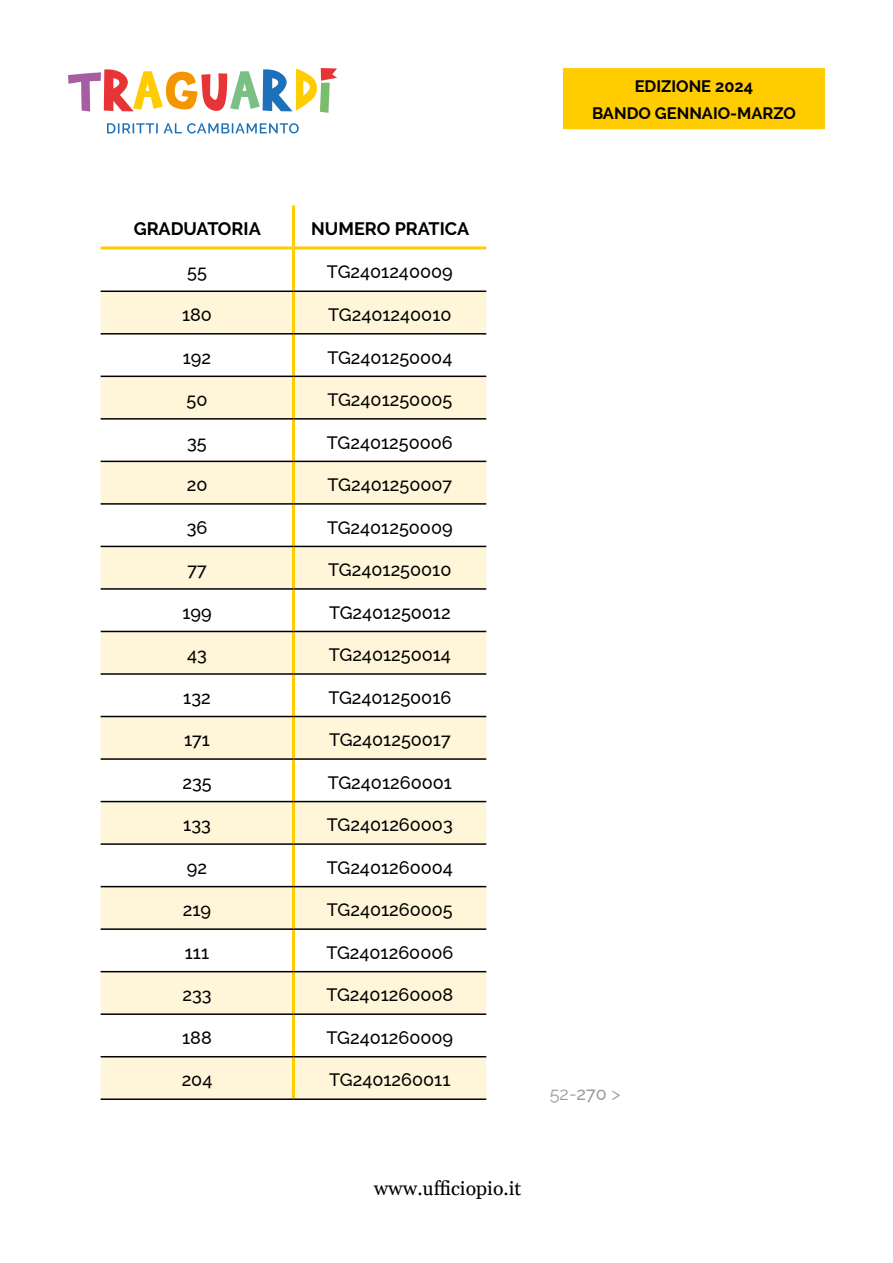
<style>
.page{position:relative;width:893px;height:1263px;background:#fff}
.page>*{position:absolute;margin:0;border:0;box-sizing:border-box;transform-origin:0 0}
.t1{font:19.5px "Gelasio";color:#000}
.t2{font:100 18px "Raleway";color:#000}
.t3{font:700 18px "Raleway";color:#000}
.t4{font:18px "Raleway";color:#9d9d9c}
.t5{font:700 16.5px/27px "Raleway";color:#000;text-align:center}
.s1{font-weight:100}
</style>
<div class="page">
<div style="left:563px;top:68px;width:262px;height:61px;background:#fc0"></div>
<svg style="left:68px;top:68px;width:269px;height:45px"></svg>
<svg style="left:107px;top:123px;width:192px;height:10px"></svg>
<svg style="left:101px;top:292px;width:385px;height:806px;fill:#fff5d8"></svg>
<hr style="left:292px;top:205px;width:3px;height:41px;background:#fc0">
<hr style="left:292px;top:249px;width:3px;height:41px;background:#fc0">
<hr style="left:292px;top:292px;width:3px;height:41px;background:#fc0">
<hr style="left:292px;top:335px;width:3px;height:41px;background:#fc0">
<hr style="left:292px;top:377px;width:3px;height:41px;background:#fc0">
<hr style="left:292px;top:420px;width:3px;height:41px;background:#fc0">
<hr style="left:292px;top:462px;width:3px;height:41px;background:#fc0">
<hr style="left:292px;top:505px;width:3px;height:41px;background:#fc0">
<hr style="left:292px;top:547px;width:3px;height:41px;background:#fc0">
<hr style="left:292px;top:590px;width:3px;height:41px;background:#fc0">
<hr style="left:292px;top:632px;width:3px;height:41px;background:#fc0">
<hr style="left:292px;top:675px;width:3px;height:41px;background:#fc0">
<hr style="left:292px;top:717px;width:3px;height:41px;background:#fc0">
<hr style="left:292px;top:760px;width:3px;height:41px;background:#fc0">
<hr style="left:292px;top:802px;width:3px;height:41px;background:#fc0">
<hr style="left:292px;top:845px;width:3px;height:41px;background:#fc0">
<hr style="left:292px;top:887px;width:3px;height:41px;background:#fc0">
<hr style="left:292px;top:930px;width:3px;height:41px;background:#fc0">
<hr style="left:292px;top:972px;width:3px;height:41px;background:#fc0">
<hr style="left:292px;top:1015px;width:3px;height:41px;background:#fc0">
<hr style="left:292px;top:1057px;width:3px;height:41px;background:#fc0">
<hr style="left:101px;top:290px;width:192px;height:2px;background:#000">
<hr style="left:293px;top:290px;width:193px;height:2px;background:#000">
<hr style="left:101px;top:333px;width:192px;height:2px;background:#000">
<hr style="left:293px;top:333px;width:193px;height:2px;background:#000">
<hr style="left:101px;top:376px;width:192px;height:1px;background:#000">
<hr style="left:293px;top:376px;width:193px;height:1px;background:#000">
<hr style="left:101px;top:418px;width:192px;height:2px;background:#000">
<hr style="left:293px;top:418px;width:193px;height:2px;background:#000">
<hr style="left:101px;top:461px;width:192px;height:1px;background:#000">
<hr style="left:293px;top:461px;width:193px;height:1px;background:#000">
<hr style="left:101px;top:503px;width:192px;height:2px;background:#000">
<hr style="left:293px;top:503px;width:193px;height:2px;background:#000">
<hr style="left:101px;top:546px;width:192px;height:1px;background:#000">
<hr style="left:293px;top:546px;width:193px;height:1px;background:#000">
<hr style="left:101px;top:588px;width:192px;height:2px;background:#000">
<hr style="left:293px;top:588px;width:193px;height:2px;background:#000">
<hr style="left:101px;top:631px;width:192px;height:1px;background:#000">
<hr style="left:293px;top:631px;width:193px;height:1px;background:#000">
<hr style="left:101px;top:673px;width:192px;height:2px;background:#000">
<hr style="left:293px;top:673px;width:193px;height:2px;background:#000">
<hr style="left:101px;top:716px;width:192px;height:1px;background:#000">
<hr style="left:293px;top:716px;width:193px;height:1px;background:#000">
<hr style="left:101px;top:758px;width:192px;height:2px;background:#000">
<hr style="left:293px;top:758px;width:193px;height:2px;background:#000">
<hr style="left:101px;top:801px;width:192px;height:1px;background:#000">
<hr style="left:293px;top:801px;width:193px;height:1px;background:#000">
<hr style="left:101px;top:843px;width:192px;height:2px;background:#000">
<hr style="left:293px;top:843px;width:193px;height:2px;background:#000">
<hr style="left:101px;top:886px;width:192px;height:1px;background:#000">
<hr style="left:293px;top:886px;width:193px;height:1px;background:#000">
<hr style="left:101px;top:928px;width:192px;height:2px;background:#000">
<hr style="left:293px;top:928px;width:193px;height:2px;background:#000">
<hr style="left:101px;top:971px;width:192px;height:1px;background:#000">
<hr style="left:293px;top:971px;width:193px;height:1px;background:#000">
<hr style="left:101px;top:1013px;width:192px;height:2px;background:#000">
<hr style="left:293px;top:1013px;width:193px;height:2px;background:#000">
<hr style="left:101px;top:1056px;width:192px;height:1px;background:#000">
<hr style="left:293px;top:1056px;width:193px;height:1px;background:#000">
<hr style="left:101px;top:1098px;width:192px;height:2px;background:#000">
<hr style="left:293px;top:1098px;width:193px;height:2px;background:#000">
<hr style="left:101px;top:246px;width:192px;height:3px;background:#fc0">
<hr style="left:293px;top:246px;width:193px;height:3px;background:#fc0">
<p class="t5" style="left:592px;top:72px;width:205px">EDIZIONE 2024<br>BANDO GENNAIO-MARZO</p>
<p class="t3" style="left:134px;top:219px;width:128px">GRADUATORIA</p>
<p class="t3" style="left:311px;top:219px;width:159px">NUMERO PRATICA</p>
<p class="t2" style="left:187px;top:258px;width:21px">55</p>
<p class="t2" style="left:327px;top:258px;width:127px">TG2401240009</p>
<p class="t2" style="left:182px;top:300px;width:31px">180</p>
<p class="t2" style="left:328px;top:300px;width:125px">TG2401240010</p>
<p class="t2" style="left:183px;top:343px;width:30px">192</p>
<p class="t2" style="left:327px;top:343px;width:127px">TG2401250004</p>
<p class="t2" style="left:187px;top:385px;width:22px">50</p>
<p class="t2" style="left:327px;top:385px;width:126px">TG2401250005</p>
<p class="t2" style="left:187px;top:428px;width:21px">35</p>
<p class="t2" style="left:327px;top:428px;width:127px">TG2401250006</p>
<p class="t2" style="left:187px;top:470px;width:22px">20</p>
<p class="t2" style="left:328px;top:470px;width:126px">TG2401250007</p>
<p class="t2" style="left:187px;top:513px;width:22px">36</p>
<p class="t2" style="left:327px;top:513px;width:127px">TG2401250009</p>
<p class="t2" style="left:187px;top:555px;width:21px">77</p>
<p class="t2" style="left:328px;top:555px;width:125px">TG2401250010</p>
<p class="t2" style="left:182px;top:598px;width:31px">199</p>
<p class="t2" style="left:329px;top:598px;width:123px">TG2401250012</p>
<p class="t2" style="left:187px;top:640px;width:21px">43</p>
<p class="t2" style="left:329px;top:640px;width:124px">TG2401250014</p>
<p class="t2" style="left:183px;top:683px;width:29px">132</p>
<p class="t2" style="left:328px;top:683px;width:124px">TG2401250016</p>
<p class="t2" style="left:184px;top:725px;width:27px">171</p>
<p class="t2" style="left:329px;top:725px;width:123px">TG2401250017</p>
<p class="t2" style="left:182px;top:768px;width:31px">235</p>
<p class="t2" style="left:328px;top:768px;width:126px">TG2401260001</p>
<p class="t2" style="left:183px;top:810px;width:29px">133</p>
<p class="t2" style="left:327px;top:810px;width:127px">TG2401260003</p>
<p class="t2" style="left:187px;top:853px;width:22px">92</p>
<p class="t2" style="left:327px;top:853px;width:128px">TG2401260004</p>
<p class="t2" style="left:183px;top:895px;width:30px">219</p>
<p class="t2" style="left:327px;top:895px;width:127px">TG2401260005</p>
<p class="t2" style="left:185px;top:938px;width:26px">111</p>
<p class="t2" style="left:326px;top:938px;width:128px">TG2401260006</p>
<p class="t2" style="left:182px;top:980px;width:31px">233</p>
<p class="t2" style="left:326px;top:980px;width:128px">TG2401260008</p>
<p class="t2" style="left:182px;top:1023px;width:31px">188</p>
<p class="t2" style="left:327px;top:1023px;width:128px">TG2401260009</p>
<p class="t2" style="left:182px;top:1066px;width:32px">204</p>
<p class="t2" style="left:329px;top:1066px;width:123px">TG2401260011</p>
<p class="t4" style="left:550px;top:1083px;width:72px">52-<span class="s1">270</span> &gt;</p>
<p class="t1" style="left:374px;top:1170px;width:148px">www.ufficiopio.it</p>
</div>
